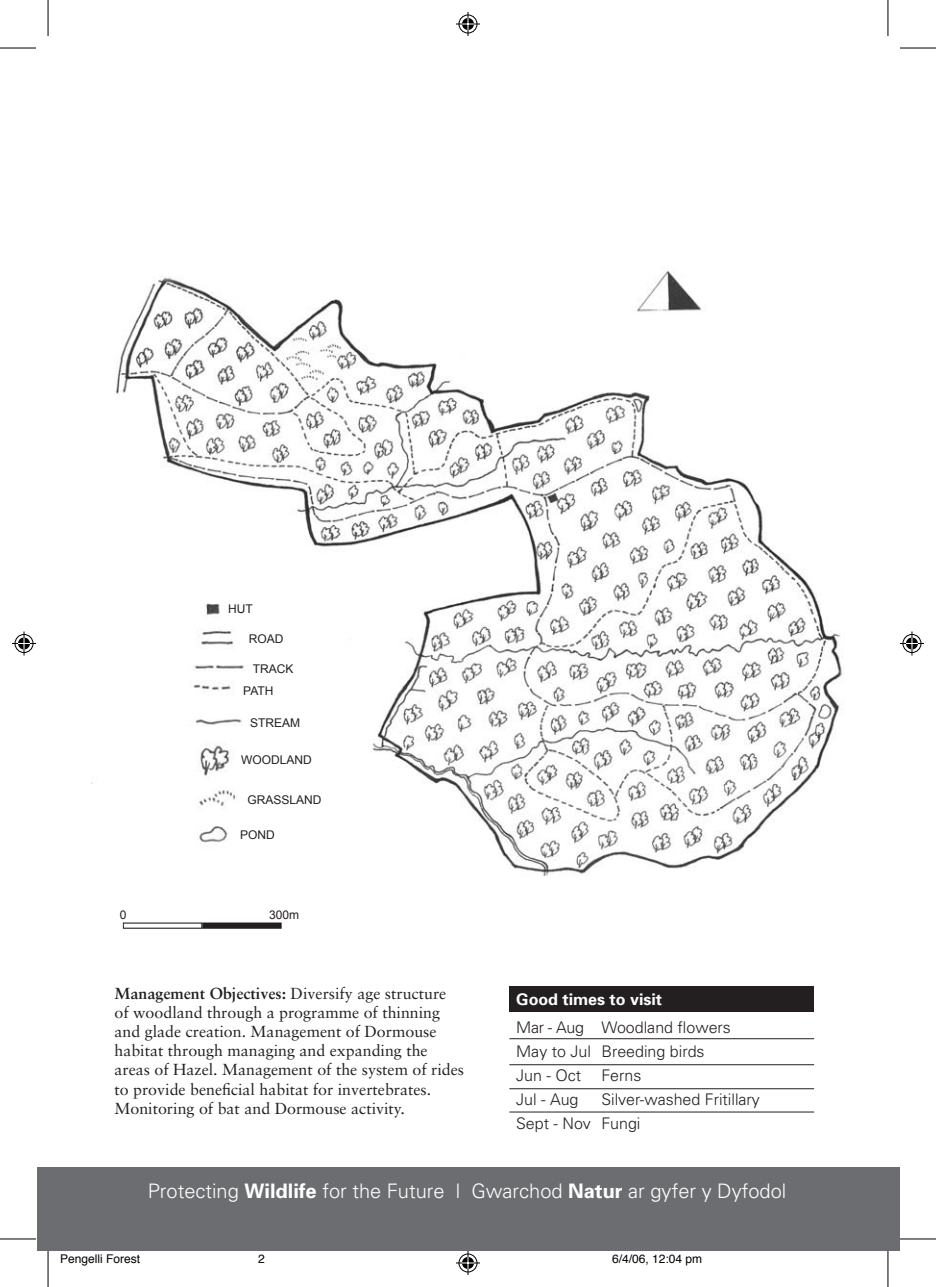
<style>
.page{position:relative;width:936px;height:1287px;background:#fff}
.page>*{position:absolute;margin:0;border:0;box-sizing:border-box;transform-origin:0 0}
.t1{font:300 20px "Univers";color:#fff}
.t2{font:16px/19.2px "Sabon";color:#231f20}
.t3{font:300 16px "Univers";color:#231f20}
.t4{font:700 16px "Univers";color:#fff}
.t5{font:12px "Arial";color:#231f20}
.t6{font:12px "Helvetica";color:#000}
.s1{font-weight:700}
</style>
<div class="page">
<div style="left:37px;top:1167px;width:861px;height:83px;background:#6c6d70"></div>
<img style="left:91px;top:276px;width:752px;height:601px">
<img style="left:622px;top:270px;width:93px;height:52px">
<div style="left:202px;top:922px;width:80px;height:6px;border:4px solid #231f20"></div>
<div style="left:122px;top:519px;width:179px;height:266px;background:#fff"></div>
<img style="left:163px;top:603px;width:90px;height:269px">
<div style="left:509px;top:986px;width:304px;height:25px;background:#231f20"></div>
<hr style="left:509px;top:1038px;width:304px;height:1px;background:#231f20">
<hr style="left:509px;top:1064px;width:304px;height:1px;background:#231f20">
<hr style="left:509px;top:1088px;width:304px;height:1px;background:#231f20">
<hr style="left:509px;top:1111px;width:304px;height:1px;background:#231f20">
<hr style="left:48px;top:0;width:1px;height:36px;background:#000">
<hr style="left:0;top:48px;width:36px;height:1px;background:#000">
<hr style="left:887px;top:0;width:1px;height:36px;background:#000">
<hr style="left:899px;top:48px;width:36px;height:1px;background:#000">
<hr style="left:48px;top:1251px;width:1px;height:36px;background:#000">
<hr style="left:0;top:1238px;width:36px;height:1px;background:#000">
<hr style="left:887px;top:1251px;width:1px;height:36px;background:#000">
<hr style="left:899px;top:1238px;width:36px;height:1px;background:#000">
<svg style="left:456px;top:12px;width:24px;height:24px"></svg>
<svg style="left:456px;top:1251px;width:24px;height:24px"></svg>
<svg style="left:12px;top:631px;width:24px;height:24px"></svg>
<svg style="left:900px;top:631px;width:23px;height:24px"></svg>
<p class="t5" style="left:228px;top:601px;width:26px">HUT</p>
<p class="t5" style="left:249px;top:632px;width:36px">ROAD</p>
<p class="t5" style="left:253px;top:661px;width:42px">TRACK</p>
<p class="t5" style="left:243px;top:684px;width:32px">PATH</p>
<p class="t5" style="left:250px;top:715px;width:52px">STREAM</p>
<p class="t5" style="left:241px;top:753px;width:72px">WOODLAND</p>
<p class="t5" style="left:247px;top:793px;width:76px">GRASSLAND</p>
<p class="t5" style="left:240px;top:828px;width:36px">POND</p>
<p class="t5" style="left:120px;top:908px;width:8px">0</p>
<p class="t5" style="left:269px;top:908px;width:32px">300m</p>
<p class="t2" style="left:114px;top:983px;width:351px"><span class="s1">Management Objectives:</span> Diversify age structure of woodland through a programme of thinning and glade creation. Management of Dormouse habitat through managing and expanding the areas of Hazel. Management of the system of rides to provide beneficial habitat for invertebrates.<br>Monitoring of bat and Dormouse activity.</p>
<p class="t4" style="left:516px;top:989px;width:147px">Good times to visit</p>
<p class="t3" style="left:516px;top:1018px;width:216px">Mar - Aug Woodland flowers</p>
<p class="t3" style="left:516px;top:1042px;width:190px">May to Jul Breeding birds</p>
<p class="t3" style="left:516px;top:1066px;width:66px">Jun - Oct</p>
<p class="t3" style="left:601px;top:1066px;width:42px">Ferns</p>
<p class="t3" style="left:516px;top:1090px;width:64px">Jul - Aug</p>
<p class="t3" style="left:601px;top:1090px;width:160px">Silver-washed Fritillary</p>
<p class="t3" style="left:516px;top:1114px;width:126px">Sept - Nov Fungi</p>
<p class="t1" style="left:148px;top:1178px;width:639px">Protecting <span class="s1">Wildlife</span> for the Future | Gwarchod <span class="s1">Natur</span> ar gyfer y Dyfodol</p>
<p class="t6" style="left:60px;top:1250px;width:82px">Pengelli Forest</p>
<p class="t6" style="left:258px;top:1250px;width:8px">2</p>
<p class="t6" style="left:612px;top:1250px;width:92px">6/4/06, 12:04 pm</p>
</div>
